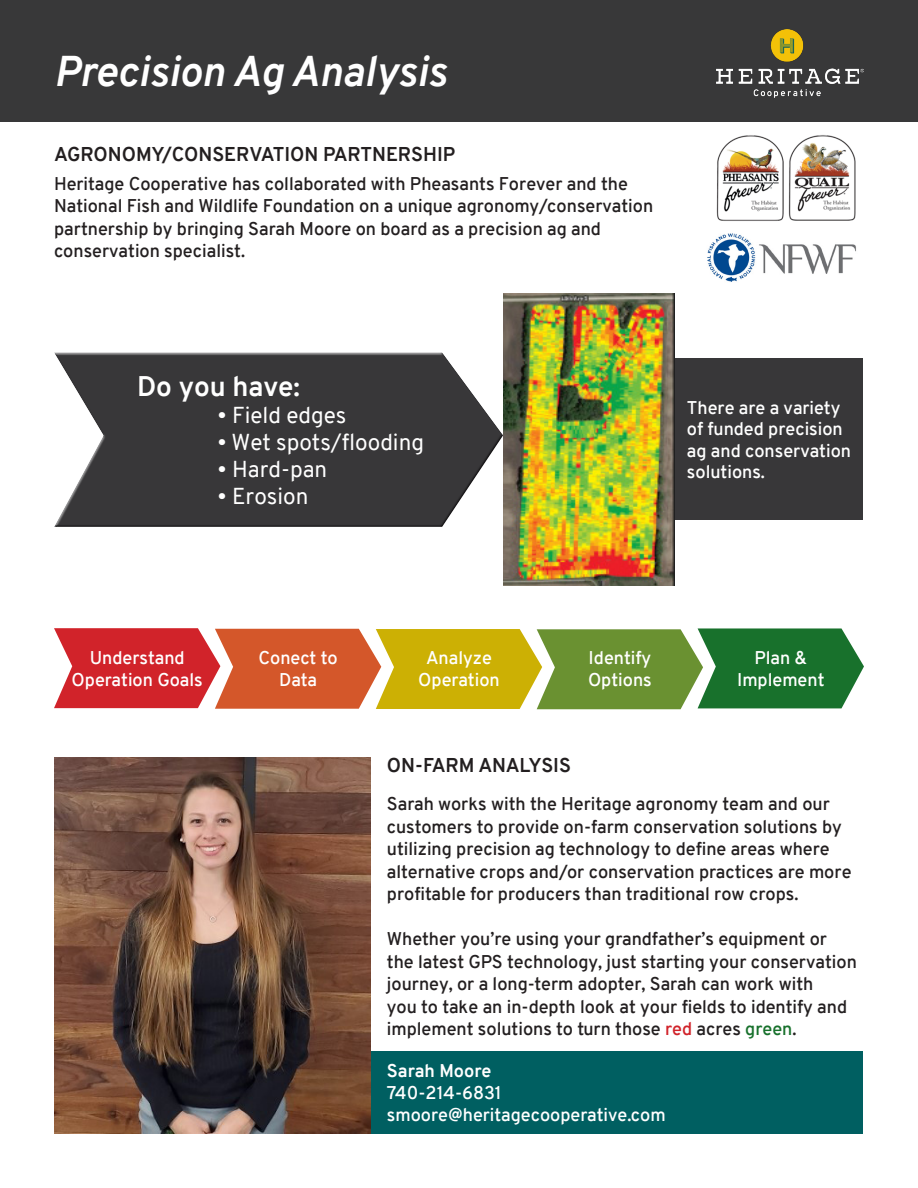
<style>
.page{position:relative;width:918px;height:1188px;background:#fff}
.page>*{position:absolute;margin:0;border:0;box-sizing:border-box;transform-origin:0 0}
.Table_of_Contents_fo{font:italic 700 42px "Overpass";color:#fff}
.t1{font:700 27.75px "Overpass";letter-spacing:-.005em;color:#fff}
.t2{font:22.5px "Overpass";color:#fff}
.t3{font:700 19.5px "Overpass";color:#231f20}
.t4{font:600 18px/22.5px "Overpass";color:#231f20}
.t5{font:600 18px/21.6px "Overpass";color:#fff}
.t6{font:700 18px "Overpass";color:#fff}
.s1{color:#d1232a}
.s2{color:#18712c}
</style>
<div class="page">
<div style="left:0;top:0;width:918px;height:122px;background:#383839"></div>
<img style="left:716px;top:30px;width:147px;height:68px">
<img style="left:716px;top:135px;width:140px;height:86px">
<img style="left:707px;top:233px;width:149px;height:49px">
<div style="left:286px;top:1052px;width:577px;height:82px;background:#005f61"></div>
<img style="left:55px;top:758px;width:315px;height:376px">
<div style="left:53px;top:349px;width:453px;height:179px;background:#fff;opacity:.75"></div>
<div style="left:53px;top:353px;width:453px;height:175px;background:#231f20;opacity:.75"></div>
<svg style="left:54px;top:628px;width:810px;height:81px;background:#a27f3c"></svg>
<div style="left:619px;top:358px;width:244px;height:162px;background:#383739"></div>
<img style="left:503px;top:294px;width:171px;height:291px">
<p class="Table_of_Contents_fo" style="left:54px;top:41px;width:394px">Precision Ag Analysis</p>
<p class="t3" style="left:54px;top:141px;width:403px">AGRONOMY/CONSERVATION PARTNERSHIP</p>
<p class="t4" style="left:54px;top:172px;width:601px">Heritage Cooperative has collaborated with Pheasants Forever and the National Fish and Wildlife Foundation on a unique agronomy/conservation partnership by bringing Sarah Moore on board as a precision ag and conservation specialist.</p>
<p class="t1" style="left:137px;top:367px;width:164px">Do you have:</p>
<p class="t2" style="left:218px;top:399px;width:130px">• Field edges</p>
<p class="t2" style="left:218px;top:426px;width:208px">• Wet spots/flooding</p>
<p class="t2" style="left:218px;top:453px;width:111px">• Hard-pan</p>
<p class="t2" style="left:218px;top:480px;width:92px">• Erosion</p>
<p class="t5" style="left:687px;top:397px;width:166px">There are a variety of funded precision ag and conservation solutions.</p>
<p class="t5" style="left:90px;top:647px;width:96px">Understand</p>
<p class="t5" style="left:72px;top:669px;width:133px">Operation Goals</p>
<p class="t5" style="left:259px;top:647px;width:81px">Conect to</p>
<p class="t5" style="left:279px;top:669px;width:40px">Data</p>
<p class="t5" style="left:426px;top:647px;width:67px">Analyze</p>
<p class="t5" style="left:418px;top:669px;width:83px">Operation</p>
<p class="t5" style="left:589px;top:647px;width:64px">Identify</p>
<p class="t5" style="left:588px;top:669px;width:65px">Options</p>
<p class="t3" style="left:387px;top:752px;width:186px">ON-FARM ANALYSIS</p>
<p class="t5" style="left:754px;top:647px;width:54px">Plan &amp;</p>
<p class="t5" style="left:737px;top:669px;width:89px">Implement</p>
<p class="t4" style="left:387px;top:793px;width:466px">Sarah works with the Heritage agronomy team and our customers to provide on-farm conservation solutions by utilizing precision ag technology to define areas where alternative crops and/or conservation practices are more profitable for producers than traditional row crops.</p>
<p class="t4" style="left:387px;top:928px;width:471px">Whether you’re using your grandfather’s equipment or the latest GPS technology, just starting your conservation journey, or a long-term adopter, Sarah can work with<br>you to take an in-depth look at your fields to identify and implement solutions to turn those <span class="s1">red</span> acres <span class="s2">green</span>.</p>
<p class="t6" style="left:387px;top:1058px;width:106px">Sarah Moore</p>
<p class="t5" style="left:387px;top:1082px;width:117px">740-214-6831</p>
<p class="t5" style="left:387px;top:1104px;width:280px">smoore@heritagecooperative.com</p>
</div>
